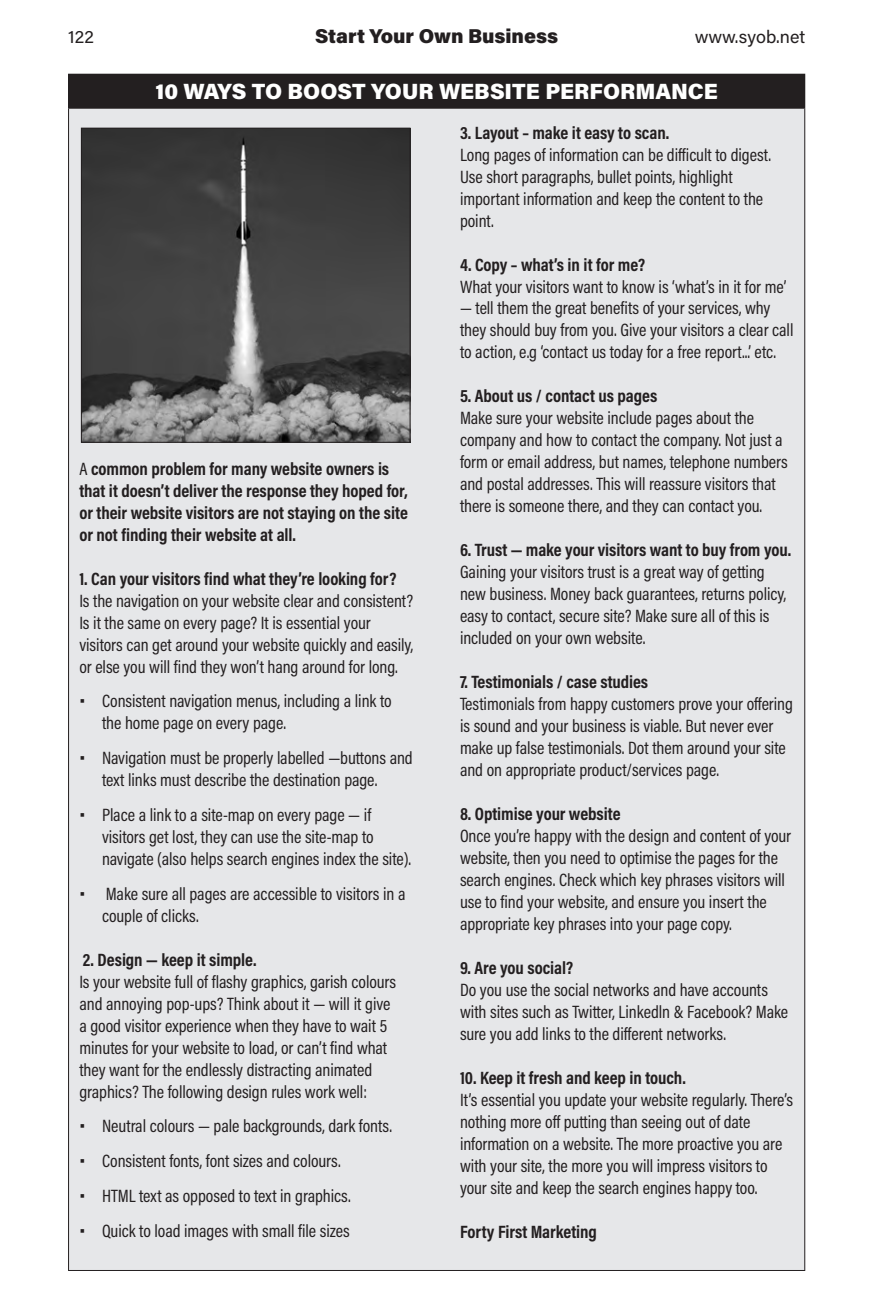
<style>
.page{position:relative;width:879px;height:1304px;background:#fff}
.page>*{position:absolute;margin:0;border:0;box-sizing:border-box;transform-origin:0 0}
._12-header5Box{font:900 22px "Acumin Pro";color:#fff}
.t1{font:900 20px "Acumin Pro";color:#231f20}
._14-textBoxNoSpace14{font:18px/22px "Acumin Pro Cond";letter-spacing:-.005em;color:#231f20}
._14-textBoxNoSpace14-2{font:700 18px/22px "Acumin Pro Cond";letter-spacing:-.005em;color:#231f20}
.t2{font:18px "Acumin Pro";color:#231f20}
.s1{font-weight:400}
.s2{font-weight:700}
.s3{font-size:24px}
</style>
<div class="page">
<div style="left:69px;top:74px;width:736px;height:34px;background:#231f20"></div>
<div style="left:69px;top:108px;width:736px;height:1162px;background:#e6e7e9"></div>
<hr style="left:68px;top:74px;width:737px;height:1px;background:#231f20">
<hr style="left:68px;top:75px;width:1px;height:33px;background:#231f20">
<hr style="left:68px;top:108px;width:737px;height:1px;background:#231f20">
<hr style="left:68px;top:109px;width:1px;height:1161px;background:#231f20">
<hr style="left:804px;top:109px;width:1px;height:1161px;background:#231f20">
<hr style="left:68px;top:1270px;width:737px;height:1px;background:#231f20">
<img style="left:83px;top:130px;width:325px;height:311px">
<div style="left:81px;top:128px;width:329px;height:315px;border:1px solid #231f20"></div>
<p class="t2" style="left:68px;top:24px;width:27px">122</p>
<p class="t1" style="left:315px;top:22px;width:245px">Start Your Own Business</p>
<p class="t2" style="left:695px;top:24px;width:112px">www.syob.net</p>
<p class="_12-header5Box" style="left:155px;top:76px;width:564px">10 WAYS TO BOOST YOUR WEBSITE PERFORMANCE</p>
<p class="_14-textBoxNoSpace14-2" style="left:79px;top:457px;width:330px"><span class="s1">A</span> common problem for many website owners is that it doesn’t deliver the response they hoped for, or their website visitors are not staying on the site or not finding their website at all.</p>
<p class="_14-textBoxNoSpace14" style="left:79px;top:567px;width:335px"><span class="s2">1. Can your visitors find what they’re looking for?<br></span>Is the navigation on your website clear and consistent?<br>Is it the same on every page? It is essential your visitors can get around your website quickly and easily, or else you will find they won’t hang around for long.</p>
<p class="_14-textBoxNoSpace14" style="left:102px;top:690px;width:291px;text-indent:-23px"><span class="s3">•</span> Consistent navigation menus, including a link to the home page on every page.</p>
<p class="_14-textBoxNoSpace14" style="left:102px;top:746px;width:312px;text-indent:-23px"><span class="s3">•</span> Navigation must be properly labelled —buttons and text links must describe the destination page.</p>
<p class="_14-textBoxNoSpace14" style="left:102px;top:803px;width:311px;text-indent:-23px"><span class="s3">•</span> Place a link to a site-map on every page — if visitors get lost, they can use the site-map to navigate (also helps search engines index the site).</p>
<p class="_14-textBoxNoSpace14" style="left:102px;top:882px;width:305px;text-indent:-23px"><span class="s3">•</span> Make sure all pages are accessible to visitors in a couple of clicks.</p>
<p class="_14-textBoxNoSpace14-2" style="left:83px;top:948px;width:175px">2. Design — keep it simple.</p>
<p class="_14-textBoxNoSpace14" style="left:79px;top:970px;width:318px">Is your website full of flashy graphics, garish colours and annoying pop-ups? Think about it — will it give a good visitor experience when they have to wait 5 minutes for your website to load, or can’t find what they want for the endlessly distracting animated graphics? The following design rules work well:</p>
<p class="_14-textBoxNoSpace14" style="left:79px;top:1115px;width:314px"><span class="s3">•</span> Neutral colours — pale backgrounds, dark fonts.</p>
<p class="_14-textBoxNoSpace14" style="left:79px;top:1150px;width:263px"><span class="s3">•</span> Consistent fonts, font sizes and colours.</p>
<p class="_14-textBoxNoSpace14" style="left:79px;top:1184px;width:273px"><span class="s3">•</span> HTML text as opposed to text in graphics.</p>
<p class="_14-textBoxNoSpace14" style="left:79px;top:1219px;width:272px"><span class="s3">•</span> Quick to load images with small file sizes</p>
<p class="_14-textBoxNoSpace14" style="left:460px;top:121px;width:313px"><span class="s2">3. Layout – make it easy to scan.<br></span>Long pages of information can be difficult to digest.<br>Use short paragraphs, bullet points, highlight important information and keep the content to the point.</p>
<p class="_14-textBoxNoSpace14-2" style="left:460px;top:253px;width:187px">4. Copy – what’s in it for me?</p>
<p class="_14-textBoxNoSpace14" style="left:460px;top:275px;width:328px">What your visitors want to know is ‘what’s in it for me’</p>
<p class="_14-textBoxNoSpace14" style="left:460px;top:297px;width:335px">— tell them the great benefits of your services, why they should buy from you. Give your visitors a clear call to action, e.g ‘contact us today for a free report...’ etc.</p>
<p class="_14-textBoxNoSpace14-2" style="left:460px;top:385px;width:199px">5. About us / contact us pages</p>
<p class="_14-textBoxNoSpace14" style="left:460px;top:407px;width:329px">Make sure your website include pages about the company and how to contact the company. Not just a form or email address, but names, telephone numbers and postal addresses. This will reassure visitors that there is someone there, and they can contact you.</p>
<p class="_14-textBoxNoSpace14" style="left:460px;top:539px;width:333px"><span class="s2">6. Trust — make your visitors want to buy from you.<br></span>Gaining your visitors trust is a great way of getting new business. Money back guarantees, returns policy, easy to contact, secure site? Make sure all of this is included on your own website.</p>
<p class="_14-textBoxNoSpace14-2" style="left:460px;top:671px;width:190px">7. Testimonials / case studies</p>
<p class="_14-textBoxNoSpace14" style="left:460px;top:693px;width:334px">Testimonials from happy customers prove your offering is sound and your business is viable. But never ever make up false testimonials. Dot them around your site and on appropriate product/services page.</p>
<p class="_14-textBoxNoSpace14-2" style="left:460px;top:803px;width:162px">8. Optimise your website</p>
<p class="_14-textBoxNoSpace14" style="left:460px;top:825px;width:333px">Once you’re happy with the design and content of your website, then you need to optimise the pages for the search engines. Check which key phrases visitors will use to find your website, and ensure you insert the appropriate key phrases into your page copy.</p>
<p class="_14-textBoxNoSpace14-2" style="left:460px;top:957px;width:115px">9. Are you social?</p>
<p class="_14-textBoxNoSpace14" style="left:460px;top:979px;width:330px">Do you use the social networks and have accounts with sites such as Twitter, Linkedln &amp; Facebook? Make sure you add links to the different networks.</p>
<p class="_14-textBoxNoSpace14-2" style="left:460px;top:1067px;width:227px">10. Keep it fresh and keep in touch.</p>
<p class="_14-textBoxNoSpace14" style="left:460px;top:1089px;width:334px">It’s essential you update your website regularly. There’s nothing more off putting than seeing out of date information on a website. The more proactive you are with your site, the more you will impress visitors to your site and keep the search engines happy too.</p>
<p class="_14-textBoxNoSpace14-2" style="left:460px;top:1221px;width:138px">Forty First Marketing</p>
</div>
